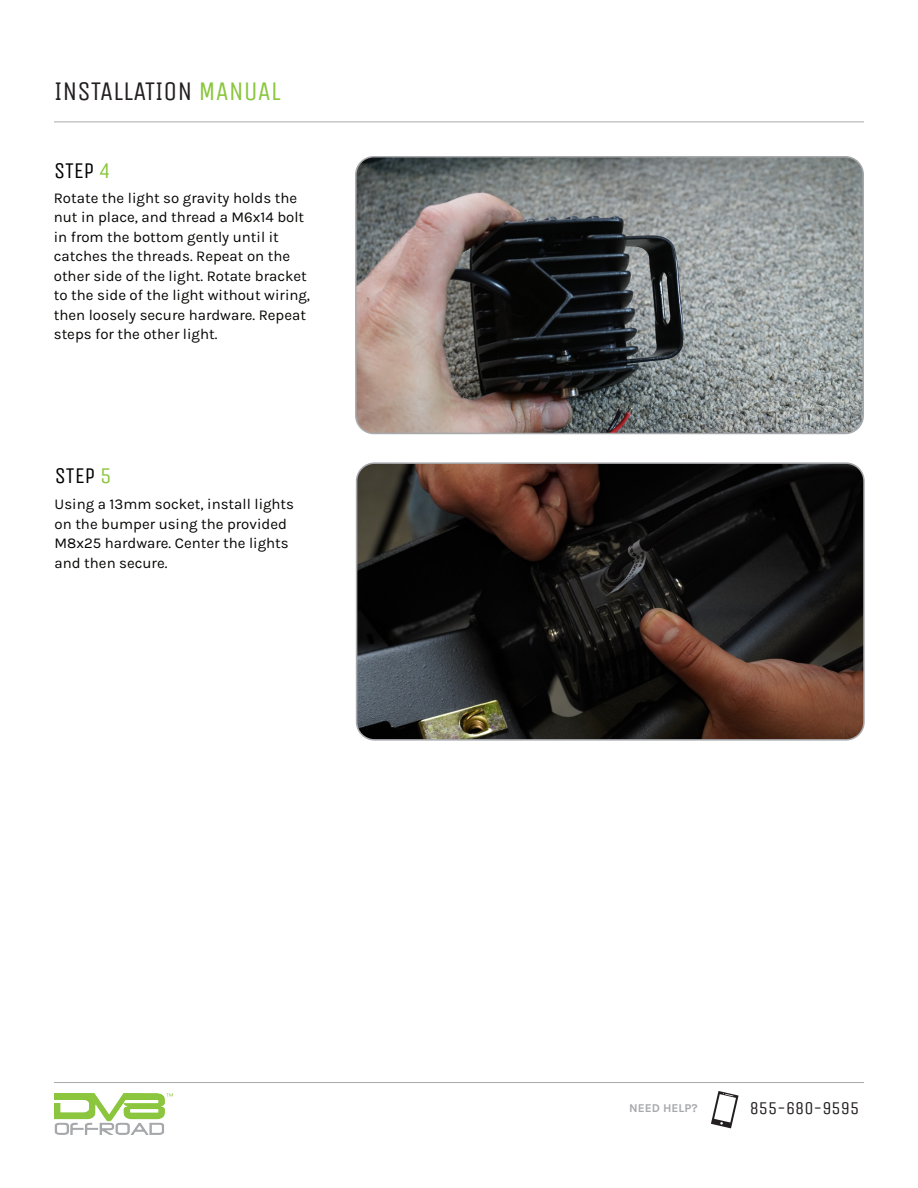
<style>
.page{position:relative;width:918px;height:1188px;background:#fff}
.page>*{position:absolute;margin:0;border:0;box-sizing:border-box;transform-origin:0 0}
.t1{font:27px "Unica One";color:#231f20}
.t2{font:22.5px "Unica One";color:#010101}
.t3{font:18px "Unica One";color:#231f20}
.t4{font:15px/19.5px "Karla";color:#040503}
.t5{font:12px "Karla";color:#a8a9ad}
.s1{color:#8bc63e}
</style>
<div class="page">
<hr style="left:54px;top:122px;width:810px;height:1px;background:#a8a9ad">
<img style="left:54px;top:1093px;width:119px;height:41px">
<hr style="left:54px;top:1082px;width:810px;height:1px;background:#a8a9ad">
<svg style="left:711px;top:1091px;width:28px;height:37px"></svg>
<img style="left:358px;top:159px;width:505px;height:274px">
<div style="left:355px;top:156px;width:509px;height:278px;border:2px solid #a8a9ad;border-radius:18px"></div>
<img style="left:359px;top:465px;width:503px;height:273px">
<div style="left:356px;top:462px;width:509px;height:279px;border:2px solid #a8a9ad;border-radius:18px"></div>
<p class="t1" style="left:54px;top:76px;width:228px">INSTALLATION <span class="s1">MANUAL</span></p>
<p class="t2" style="left:54px;top:157px;width:58px">STEP <span class="s1">4</span></p>
<p class="t4" style="left:54px;top:187px;width:258px">Rotate the light so gravity holds the nut in place, and thread a M6x14 bolt in from the bottom gently until it catches the threads. Repeat on the other side of the light. Rotate bracket to the side of the light without wiring, then loosely secure hardware. Repeat steps for the other light.</p>
<p class="t2" style="left:55px;top:462px;width:58px">STEP <span class="s1">5</span></p>
<p class="t4" style="left:55px;top:494px;width:241px">Using a 13mm socket, install lights on the bumper using the provided<br>M8x25 hardware. Center the lights and then secure.</p>
<p class="t5" style="left:629px;top:1100px;width:70px">NEED HELP?</p>
<p class="t3" style="left:750px;top:1097px;width:111px">855-680-9595</p>
</div>
